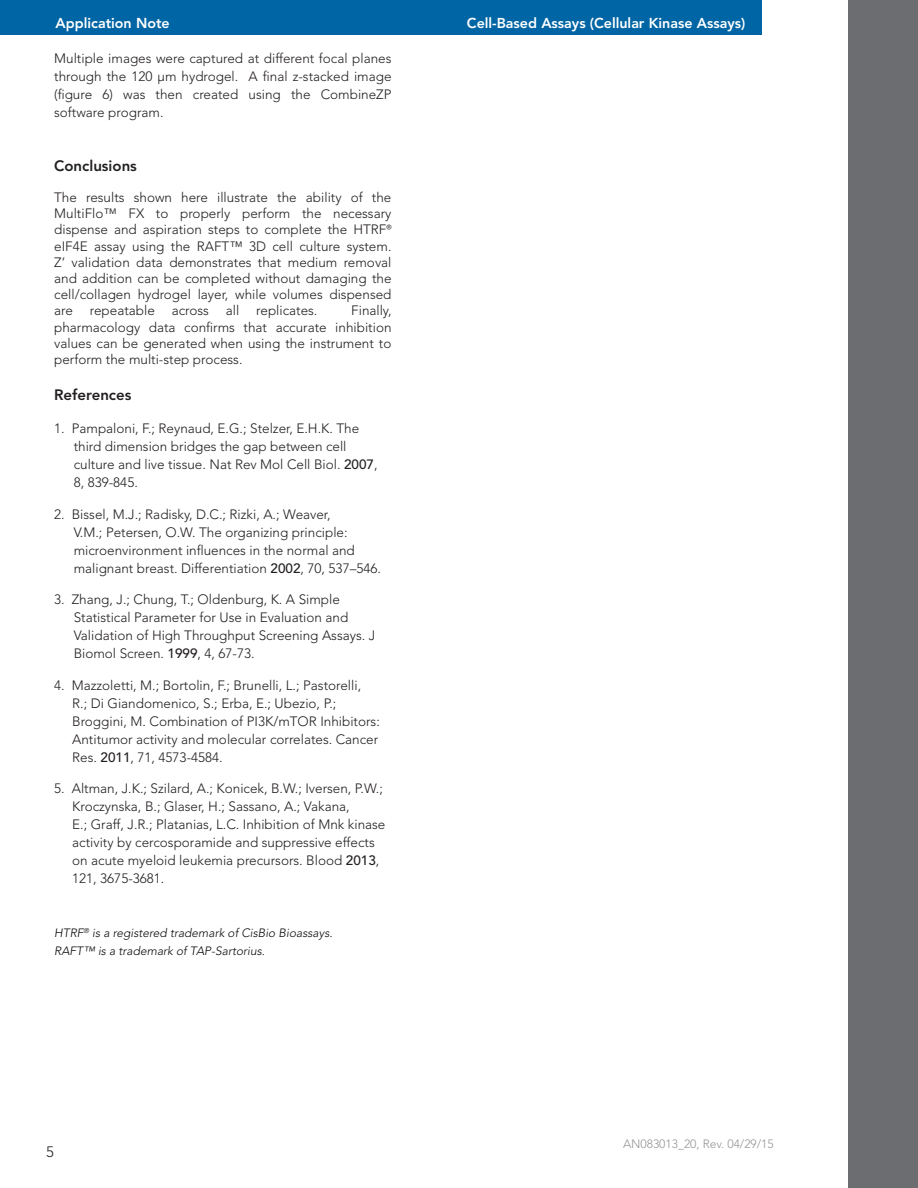
<style>
.page{position:relative;width:918px;height:1188px;background:#fff}
.page>*{position:absolute;margin:0;border:0;box-sizing:border-box;transform-origin:0 0}
.t1{font:800 15px "Avenir LT Std";color:#231f20}
.t2{font:300 15px "Avenir LT Std";color:#231f20}
.t3{font:800 14.25px "Avenir LT Std";color:#fff}
.t4{font:300 13.5px/18px "Avenir LT Std";color:#231f20}
.t5{font:italic 300 12px/18px "Avenir LT Std";color:#0b0c0b}
.t6{font:300 12px "Avenir LT Std";color:#939598}
.s1{font-family:"Optima LT Std";font-weight:500}
.s2{font-weight:500}
</style>
<div class="page">
<div style="left:848px;top:0;width:70px;height:1188px;background:#6c6d70"></div>
<div style="left:0;top:0;width:762px;height:34px;background:#0065a4"></div>
<p class="t3" style="left:56px;top:15px;width:116px">Application Note</p>
<p class="t4" style="left:54px;top:49px;width:339px;text-align:justify">Multiple images were captured at different focal planes through the 120 µm hydrogel. A final z-stacked image (figure 6) was then created using the CombineZP software program.</p>
<p class="t1" style="left:54px;top:157px;width:84px">Conclusions</p>
<p class="t4" style="left:54px;top:189px;width:339px;line-height:16.2px;text-align:justify">The results shown here illustrate the ability of the MultiFlo™ FX to properly perform the necessary dispense and aspiration steps to complete the HTRF<span class="s1">® </span>eIF4E assay using the RAFT™ 3D cell culture system.<br>Z’ validation data demonstrates that medium removal and addition can be completed without damaging the cell/collagen hydrogel layer, while volumes dispensed are repeatable</p>
<p class="t4" style="left:54px;top:303px;width:339px;line-height:16.2px;text-align:justify;text-indent:297px">Finally, pharmacology data confirms that accurate inhibition values can be generated when using the instrument to perform the multi-step process.</p>
<p class="t4" style="left:172px;top:302px;width:39px">across</p>
<p class="t4" style="left:226px;top:302px;width:15px">all</p>
<p class="t4" style="left:256px;top:302px;width:63px">replicates.</p>
<p class="t1" style="left:54px;top:386px;width:79px">References</p>
<p class="t4" style="left:74px;top:420px;width:305px;text-indent:-19px">1. Pampaloni, F.; Reynaud, E.G.; Stelzer, E.H.K. The third dimension bridges the gap between cell culture and live tissue. Nat Rev Mol Cell Biol. <span class="s2">2007</span>, 8, 839-845.</p>
<p class="t4" style="left:74px;top:505px;width:309px;text-indent:-19px">2. Bissel, M.J.; Radisky, D.C.; Rizki, A.; Weaver,<br>V.M.; Petersen, O.W. The organizing principle: microenvironment influences in the normal and malignant breast. Differentiation <span class="s2">2002</span>, 70, 537–546.</p>
<p class="t4" style="left:74px;top:591px;width:303px;text-indent:-19px">3. Zhang, J.; Chung, T.; Oldenburg, K. A Simple Statistical Parameter for Use in Evaluation and Validation of High Throughput Screening Assays. J Biomol Screen. <span class="s2">1999</span>, 4, 67-73.</p>
<p class="t4" style="left:72px;top:676px;width:309px;text-indent:-18px">4. Mazzoletti, M.; Bortolin, F.; Brunelli, L.; Pastorelli,<br>R.; Di Giandomenico, S.; Erba, E.; Ubezio, P.; Broggini, M. Combination of PI3K/mTOR Inhibitors:<br>Antitumor activity and molecular correlates. Cancer Res. <span class="s2">2011</span>, 71, 4573-4584.</p>
<p class="t4" style="left:72px;top:779px;width:315px;text-indent:-18px">5. Altman, J.K.; Szilard, A.; Konicek, B.W.; Iversen, P.W.; Kroczynska, B.; Glaser, H.; Sassano, A.; Vakana,<br>E.; Graff, J.R.; Platanias, L.C. Inhibition of Mnk kinase activity by cercosporamide and suppressive effects on acute myeloid leukemia precursors. Blood <span class="s2">2013</span>, 121, 3675-3681.</p>
<p class="t5" style="left:54px;top:924px;width:280px">HTRF<sup>®</sup> is a registered trademark of CisBio Bioassays.<br>RAFT™ is a trademark of TAP-Sartorius.</p>
<p class="t2" style="left:46px;top:1143px;width:9px">5</p>
<p class="t3" style="left:467px;top:15px;width:280px">Cell-Based Assays (Cellular Kinase Assays)</p>
<p class="t6" style="left:623px;top:1137px;width:152px">AN083013_20, Rev. 04/29/15</p>
</div>
